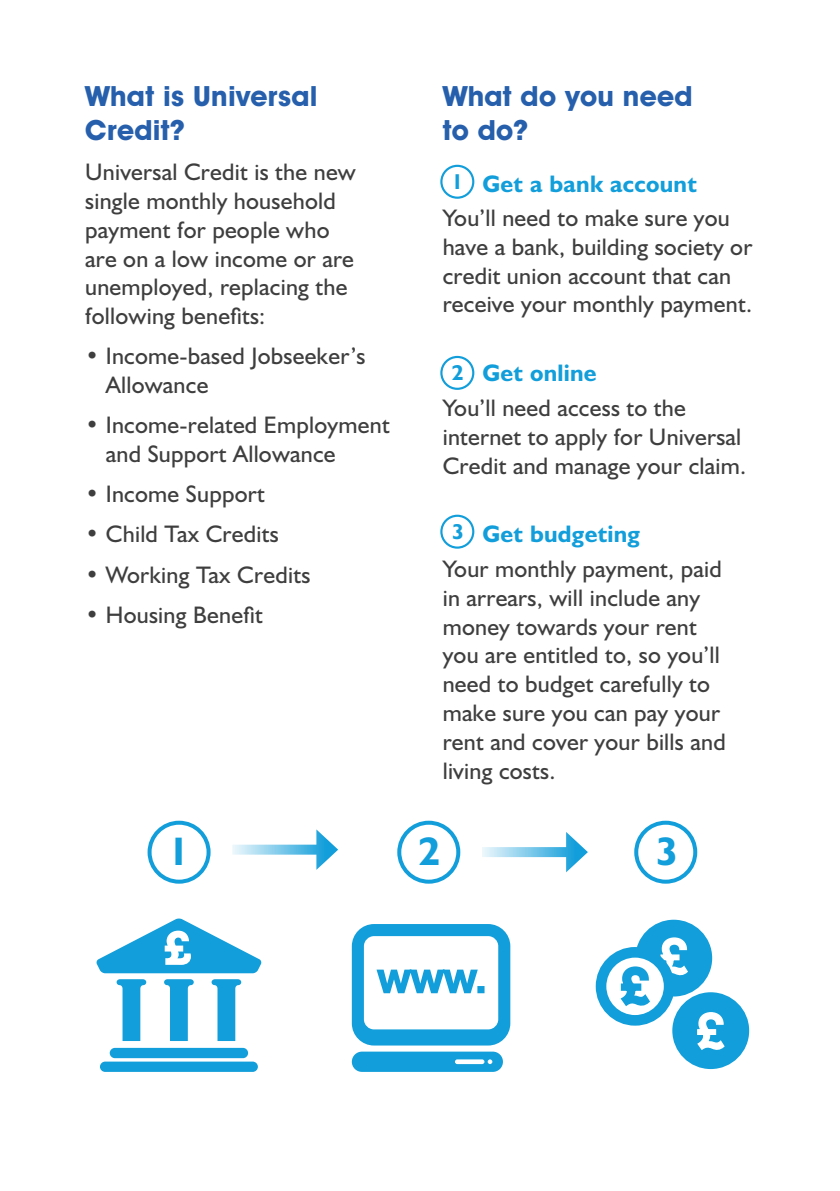
<style>
.page{position:relative;width:840px;height:1191px;background:#fff}
.page>*{position:absolute;margin:0;border:0;box-sizing:border-box;transform-origin:0 0}
.t1{font:700 40px "Humanist 521 BT";color:#119eda}
.t2{font:700 28px/33.6px "Avant Garde IT Cby BT";letter-spacing:.01em;color:#265fac}
.t3{font:24px/28.8px "Humanist 521 BT";letter-spacing:.01em;color:#3e3e3f}
.t4{font:700 24px "Humanist 521 BT";letter-spacing:.01em;color:#119eda}
.t5{font:700 21.6px "Humanist 521 BT";color:#119eda}
</style>
<div class="page">
<div style="left:351px;top:1051px;width:151px;height:20px;background:#119eda;border-radius:10px"></div>
<div style="left:454px;top:1059px;width:30px;height:5px;background:#fff;border-radius:2px"></div>
<svg style="left:487px;top:1059px;width:5px;height:5px"></svg>
<div style="left:351px;top:924px;width:159px;height:121px;background:#119eda;border-radius:22px"></div>
<div style="left:364px;top:936px;width:134px;height:93px;background:#fff;border-radius:10px"></div>
<svg style="left:376px;top:969px;width:108px;height:24px"></svg>
<svg style="left:116px;top:979px;width:30px;height:62px"></svg>
<svg style="left:164px;top:979px;width:30px;height:62px"></svg>
<svg style="left:211px;top:979px;width:30px;height:62px"></svg>
<div style="left:110px;top:1047px;width:138px;height:11px;background:#119eda;border-radius:5px"></div>
<div style="left:100px;top:1061px;width:158px;height:10px;background:#119eda;border-radius:5px"></div>
<svg style="left:96px;top:918px;width:166px;height:55px"></svg>
<div style="left:635px;top:919px;width:76px;height:77px;background:#119eda;border-radius:50%"></div>
<svg style="left:660px;top:937px;width:28px;height:39px"></svg>
<div style="left:672px;top:992px;width:76px;height:77px;background:#119eda;border-radius:50%"></div>
<svg style="left:600px;top:952px;width:68px;height:68px"></svg>
<div style="left:595px;top:947px;width:79px;height:78px;border:11px solid #119eda;border-radius:50%"></div>
<svg style="left:618px;top:965px;width:33px;height:43px"></svg>
<svg style="left:697px;top:1012px;width:28px;height:38px"></svg>
<div style="left:147px;top:820px;width:63px;height:63px;border:4px solid #119eda;border-radius:50%"></div>
<div style="left:440px;top:165px;width:34px;height:34px;border:2px solid #119eda;border-radius:50%"></div>
<div style="left:397px;top:820px;width:63px;height:63px;border:4px solid #119eda;border-radius:50%"></div>
<div style="left:440px;top:356px;width:34px;height:34px;border:2px solid #119eda;border-radius:50%"></div>
<div style="left:634px;top:820px;width:62px;height:63px;border:4px solid #119eda;border-radius:50%"></div>
<div style="left:440px;top:514px;width:34px;height:34px;border:2px solid #119eda;border-radius:50%"></div>
<svg style="left:232px;top:844px;width:84px;height:10px"></svg>
<svg style="left:316px;top:829px;width:22px;height:41px"></svg>
<svg style="left:482px;top:847px;width:83px;height:10px"></svg>
<svg style="left:565px;top:832px;width:22px;height:40px"></svg>
<p class="t2" style="left:85px;top:79px;width:234px">What is Universal<br>Credit?</p>
<p class="t3" style="left:85px;top:157px;width:272px">Universal Credit is the new single monthly household payment for people who are on a low income or are unemployed, replacing the following benefits:</p>
<p class="t3" style="left:106px;top:341px;width:261px;text-indent:-21px">• Income-based Jobseeker’s<br>Allowance</p>
<p class="t3" style="left:106px;top:410px;width:285px;text-indent:-21px">• Income-related Employment and Support Allowance</p>
<p class="t3" style="left:85px;top:479px;width:181px">• Income Support</p>
<p class="t3" style="left:85px;top:519px;width:195px">• Child Tax Credits</p>
<p class="t3" style="left:85px;top:559px;width:226px">• Working Tax Credits</p>
<p class="t3" style="left:85px;top:599px;width:179px">• Housing Benefit</p>
<h1 class="t1" style="left:168px;top:827px;width:23px">1</h1>
<p class="t2" style="left:442px;top:79px;width:251px">What do you need to do?</p>
<p class="t4" style="left:482px;top:168px;width:216px">Get a bank account</p>
<p class="t3" style="left:442px;top:203px;width:311px">You’ll need to make sure you have a bank, building society or credit union account that can receive your monthly payment.</p>
<p class="t5" style="left:451px;top:168px;width:13px">1</p>
<p class="t4" style="left:482px;top:358px;width:116px">Get online</p>
<p class="t3" style="left:442px;top:393px;width:305px">You’ll need access to the internet to apply for Universal<br>Credit and manage your claim.</p>
<p class="t5" style="left:451px;top:359px;width:13px">2</p>
<p class="t5" style="left:452px;top:518px;width:13px">3</p>
<p class="t4" style="left:482px;top:519px;width:159px">Get budgeting</p>
<p class="t3" style="left:442px;top:554px;width:284px">Your monthly payment, paid in arrears, will include any money towards your rent you are entitled to, so you’ll need to budget carefully to make sure you can pay your rent and cover your bills and living costs.</p>
<h1 class="t1" style="left:418px;top:827px;width:23px">2</h1>
<h1 class="t1" style="left:655px;top:827px;width:23px">3</h1>
</div>
